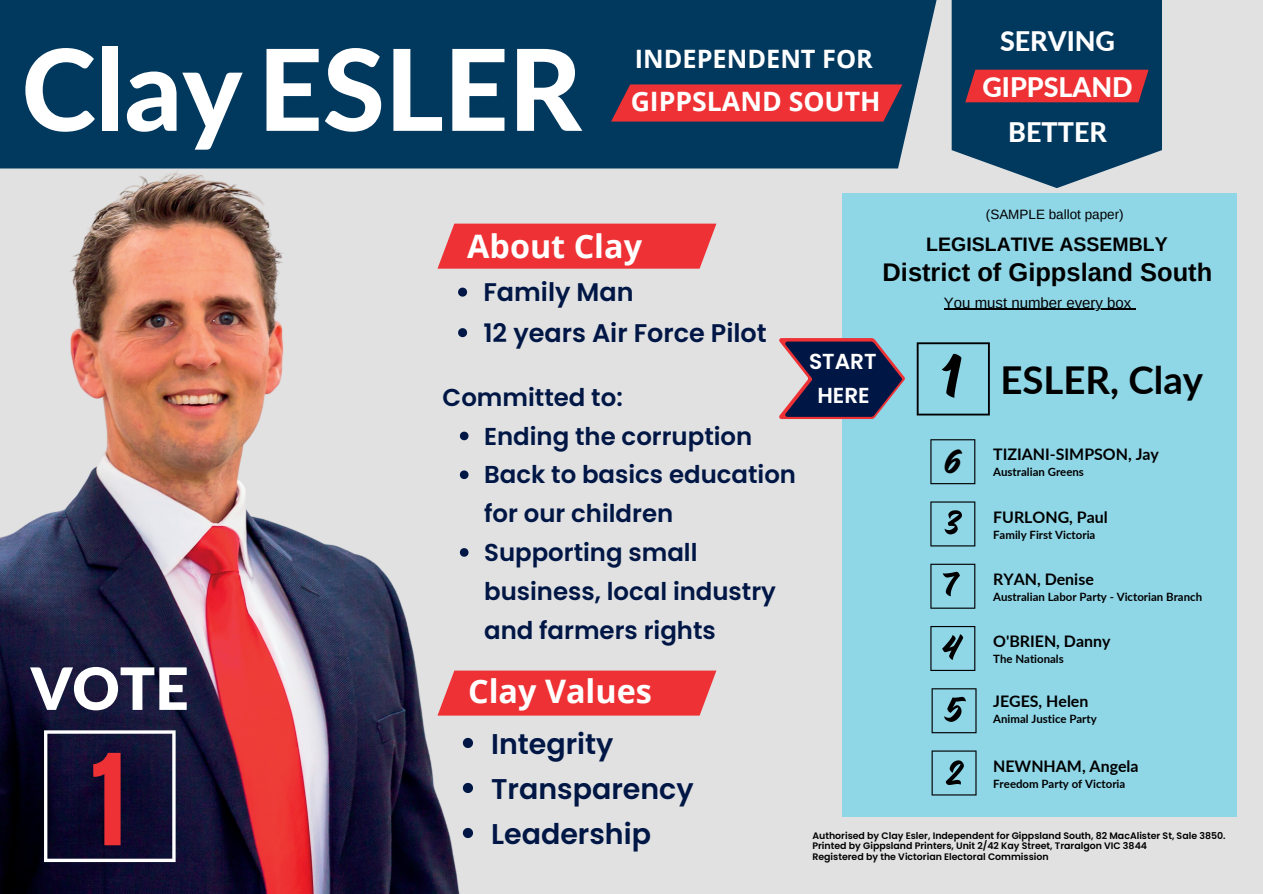
<style>
.page{position:relative;width:1263px;height:894px;background:#fff}
.page>*{position:absolute;margin:0;border:0;box-sizing:border-box;transform-origin:0 0}
.t1{font:800 112.8px "Lato";color:#fff}
.t2{font:104.4px "CA Generated";color:#ee3134}
.t3{font:900 58.35px "Lato";color:#fff}
.t4{font:700 38.4px "Lato";color:#000}
.t5{font:700 32.4px "Open Sans";color:#fff}
.t6{font:600 28.5px/45px "Poppins";color:#001746}
.t7{font:800 26.85px/45.6px "Lato";color:#fff;text-align:center}
.t8{font:700 26.7px "Open Sans";color:#fff}
.t9{font:600 25.5px/40.5px "Poppins";color:#001746}
.t10{font:700 25.5px "Arimo";color:#000}
.t11{font:700 25.35px "Open Sans";color:#fff}
.t12{font:600 24.45px/38.8px "Poppins";color:#001746}
.t13{font:600 21.6px/33.9px "Poppins";color:#fff;text-align:center}
.t14{font:700 19.5px "Arimo";color:#000}
.t15{font:700 15.9px "Lato";color:#000}
.t16{font:15px "Arimo";color:#000}
.t17{font:13.5px "Arimo";color:#000}
.t18{font:700 11.4px "Lato";color:#000}
.t19{font:600 9.45px/10.2px "Poppins";color:#000}
</style>
<div class="page">
<div style="left:0;top:0;width:1263px;height:893px;background:#e1e1e1"></div>
<div style="left:0;top:0;width:937px;height:168px;background:#00385e"></div>
<svg style="left:611px;top:84px;width:291px;height:37px;background:#dc3137"></svg>
<div style="left:842px;top:193px;width:395px;height:623px;background:#8fd6e7"></div>
<svg style="left:558px;top:670px;width:158px;height:45px;background:#ed3b3e"></svg>
<svg style="left:952px;top:0;width:210px;height:188px;background:#384765"></svg>
<svg style="left:779px;top:338px;width:126px;height:81px"></svg>
<svg style="left:558px;top:223px;width:158px;height:45px;background:#ed3c3e"></svg>
<img style="left:0;top:25px;width:558px;height:868px">
<svg style="left:44px;top:730px;width:132px;height:131px;background:#242241"></svg>
<hr style="left:944px;top:309px;width:187px;height:1px;background:#000">
<svg style="left:460px;top:431px;width:8px;height:9px"></svg>
<svg style="left:460px;top:470px;width:8px;height:9px"></svg>
<svg style="left:460px;top:548px;width:8px;height:8px"></svg>
<svg style="left:917px;top:342px;width:73px;height:73px"></svg>
<svg style="left:930px;top:439px;width:45px;height:45px"></svg>
<svg style="left:930px;top:501px;width:45px;height:45px"></svg>
<svg style="left:930px;top:563px;width:45px;height:45px"></svg>
<svg style="left:930px;top:626px;width:45px;height:44px"></svg>
<svg style="left:931px;top:688px;width:45px;height:45px"></svg>
<svg style="left:931px;top:750px;width:45px;height:45px"></svg>
<h1 class="t1" style="left:22px;top:19px;width:562px">ClayESLER</h1>
<h3 class="t11" style="left:635px;top:41px;width:240px">INDEPENDENT FOR</h3>
<h3 class="t8" style="left:631px;top:82px;width:251px">GIPPSLAND SOUTH</h3>
<h3 class="t7" style="left:982px;top:18px;width:152px">SERVING<br>GIPPSLAND<br>BETTER</h3>
<h3 class="t17" style="left:986px;top:206px;width:139px">(SAMPLE ballot paper)</h3>
<h3 class="t3" style="left:31px;top:652px;width:159px">VOTE</h3>
<h2 class="t2" style="left:92px;top:724px;width:36px">1</h2>
<h3 class="t5" style="left:467px;top:223px;width:176px">About Clay</h3>
<h3 class="t9" style="left:483px;top:272px;width:285px">Family Man<br>12 years Air Force Pilot</h3>
<h3 class="t12" style="left:443px;top:377px;width:182px">Committed to:</h3>
<h3 class="t12" style="left:484px;top:416px;width:313px">Ending the corruption<br>Back to basics education for our children<br>Supporting small business, local industry and farmers rights</h3>
<h3 class="t5" style="left:468px;top:668px;width:185px">Clay Values</h3>
<h3 class="t6" style="left:491px;top:721px;width:204px">Integrity<br>Transparency<br>Leadership</h3>
<h3 class="t14" style="left:926px;top:233px;width:243px">LEGISLATIVE ASSEMBLY</h3>
<h3 class="t10" style="left:882px;top:258px;width:331px">District of Gippsland South</h3>
<h3 class="t13" style="left:809px;top:344px;width:69px">START<br>HERE</h3>
<h3 class="t16" style="left:944px;top:294px;width:189px">You must number every box</h3>
<h3 class="t4" style="left:1000px;top:356px;width:204px">ESLER, Clay</h3>
<h3 class="t15" style="left:993px;top:444px;width:167px">TIZIANI-SIMPSON, Jay</h3>
<p class="t18" style="left:993px;top:465px;width:92px">Australian Greens</p>
<h3 class="t15" style="left:993px;top:506px;width:116px">FURLONG, Paul</h3>
<p class="t18" style="left:993px;top:527px;width:104px">Family First Victoria</p>
<h3 class="t15" style="left:993px;top:569px;width:102px">RYAN, Denise</h3>
<p class="t18" style="left:993px;top:589px;width:210px">Australian Labor Party - Victorian Branch</p>
<h3 class="t15" style="left:993px;top:631px;width:119px">O'BRIEN, Danny</h3>
<p class="t18" style="left:993px;top:651px;width:72px">The Nationals</p>
<h3 class="t15" style="left:993px;top:691px;width:97px">JEGES, Helen</h3>
<p class="t18" style="left:993px;top:711px;width:105px">Animal Justice Party</p>
<h3 class="t15" style="left:993px;top:755px;width:147px">NEWNHAM, Angela</h3>
<p class="t18" style="left:993px;top:776px;width:134px">Freedom Party of Victoria</p>
<p class="t19" style="left:812px;top:830px;width:415px">Authorised by Clay Esler, Independent for Gippsland South, 82 MacAlister St, Sale 3850.<br>Printed by Gippsland Printers, Unit 2/42 Kay Street, Traralgon VIC 3844<br>Registered by the Victorian Electoral Commission</p>
</div>
